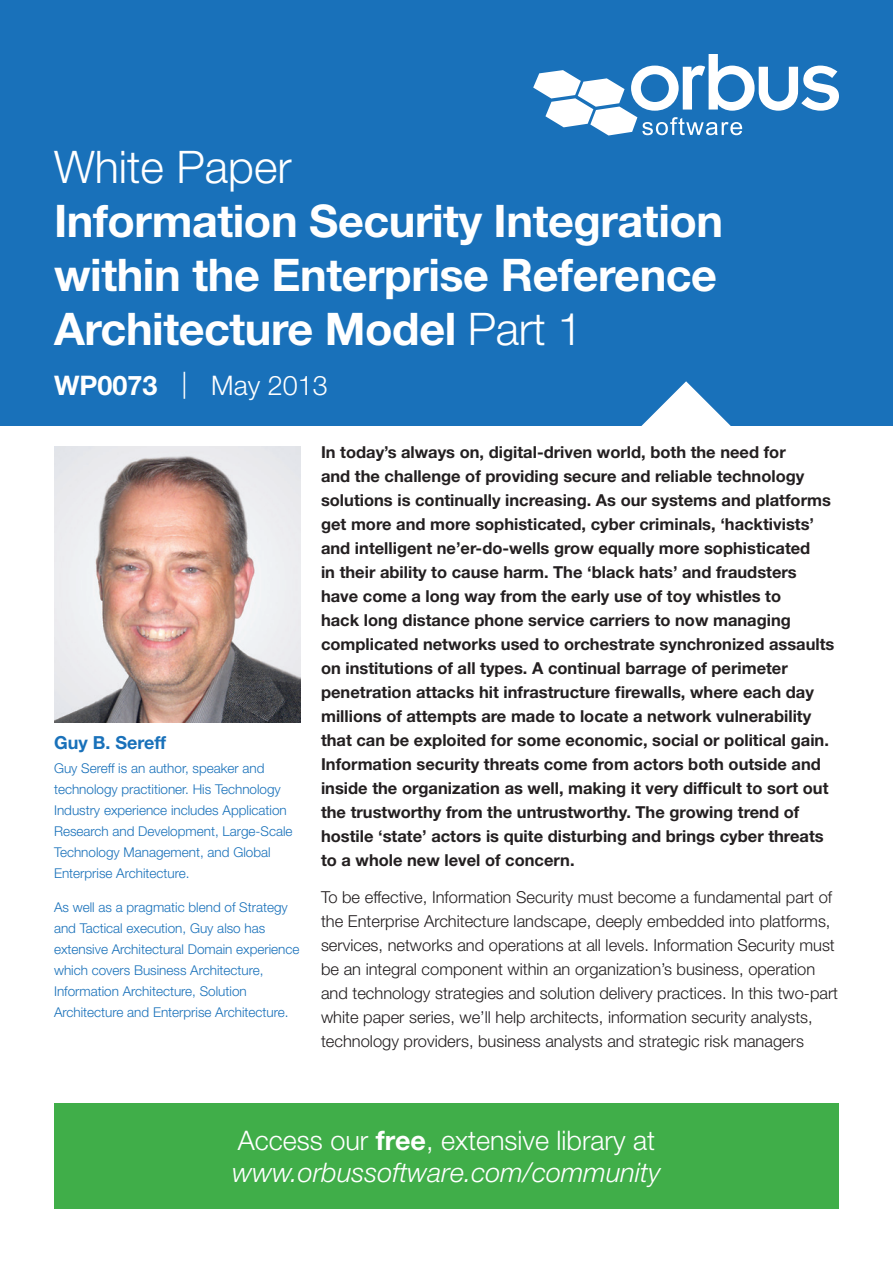
<style>
.page{position:relative;width:893px;height:1263px;background:#fff}
.page>*{position:absolute;margin:0;border:0;box-sizing:border-box;transform-origin:0 0}
.t1{font:700 45px/54px "Helvetica Neue LT Std";letter-spacing:-.01em;color:#fff}
.t2{font:300 45px "Helvetica Neue LT Std";color:#fff}
.t3{font:italic 300 27px/32.4px "Helvetica Neue LT Std";color:#fff}
.t4{font:300 27px "Helvetica Neue LT Std";color:#fff}
.t5{font:700 18px "Helvetica Neue LT Std";color:#1971ba}
.t6{font:700 16.5px/24px "Helvetica Neue LT Std";color:#231f20}
.t7{font:300 16.5px/24px "Helvetica Neue LT Std";color:#231f20}
.t8{font:300 13.5px/21px "Helvetica Neue LT Std";color:#1971ba}
.s1{font-weight:300}
.s2{font-weight:700}
.s3{font-style:normal}
.s4{font-weight:700;font-style:normal}
</style>
<div class="page">
<div style="left:0;top:0;width:893px;height:425px;background:#1971ba"></div>
<svg style="left:533px;top:54px;width:306px;height:81px"></svg>
<svg style="left:641px;top:381px;width:90px;height:45px"></svg>
<img style="left:54px;top:446px;width:247px;height:277px">
<div style="left:54px;top:1103px;width:785px;height:106px;background:#40ae49"></div>
<p class="t2" style="left:54px;top:140px;width:239px">White Paper</p>
<p class="t1" style="left:54px;top:193px;width:671px">Information Security Integration within the Enterprise Reference<br>Architecture Model <span class="s1">Part 1</span></p>
<p class="t4" style="left:54px;top:368px;width:275px"><span class="s2">WP0073</span> | May 2013</p>
<p class="t5" style="left:54px;top:732px;width:114px">Guy B. Sereff</p>
<p class="t8" style="left:54px;top:757px;width:240px">Guy Sereff is an author, speaker and technology practitioner. His Technology Industry experience includes Application Research and Development, Large-Scale Technology Management, and Global Enterprise Architecture.</p>
<p class="t8" style="left:54px;top:896px;width:247px">As well as a pragmatic blend of Strategy and Tactical execution, Guy also has extensive Architectural Domain experience which covers Business Architecture, Information Architecture, Solution Architecture and Enterprise Architecture.</p>
<p class="t6" style="left:321px;top:440px;width:515px">In today’s always on, digital-driven world, both the need for<br>and the challenge of providing secure and reliable technology solutions is continually increasing. As our systems and platforms get more and more sophisticated, cyber criminals, ‘hacktivists’ and intelligent ne’er-do-wells grow equally more sophisticated<br>in their ability to cause harm. The ‘black hats’ and fraudsters have come a long way from the early use of toy whistles to<br>hack long distance phone service carriers to now managing complicated networks used to orchestrate synchronized assaults on institutions of all types. A continual barrage of perimeter penetration attacks hit infrastructure firewalls, where each day millions of attempts are made to locate a network vulnerability that can be exploited for some economic, social or political gain.<br>Information security threats come from actors both outside and inside the organization as well, making it very difficult to sort out the trustworthy from the untrustworthy. The growing trend of hostile ‘state’ actors is quite disturbing and brings cyber threats to a whole new level of concern.</p>
<p class="t7" style="left:321px;top:885px;width:519px">To be effective, Information Security must become a fundamental part of the Enterprise Architecture landscape, deeply embedded into platforms, services, networks and operations at all levels. Information Security must be an integral component within an organization’s business, operation and technology strategies and solution delivery practices. In this two-part white paper series, we’ll help architects, information security analysts, technology providers, business analysts and strategic risk managers</p>
<p class="t3" style="left:232px;top:1123px;width:430px"><span class="s3">Access our</span> <span class="s4">free</span><span class="s3">, extensive library at </span>www.orbussoftware.com/community</p>
</div>
